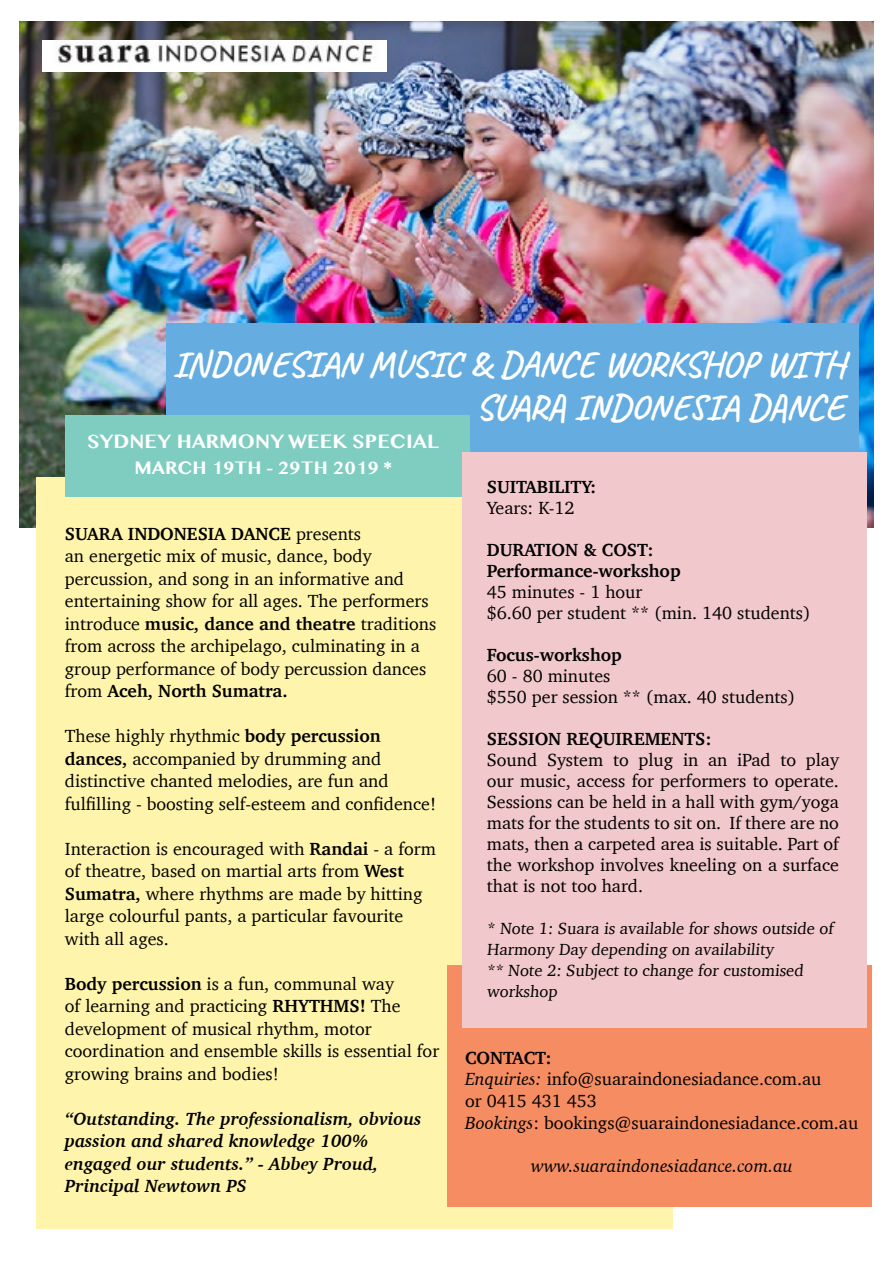
<style>
.page{position:relative;width:893px;height:1263px;background:#fff}
.page>*{position:absolute;margin:0;border:0;box-sizing:border-box;transform-origin:0 0}
.t1{font:700 36px/43.2px "Caveat";color:#fff;text-align:right}
.t2{font:700 22.5px "Khmer MN";color:#fff}
.t3{font:700 21px "Khmer MN";color:#fff}
.t4{font:18px/22.5px "Charter";color:#000}
.t5{font:italic 700 18px/22.5px "Charter";color:#000}
.t6{font:700 18px/21px "Charter";color:#000}
.t7{font:italic 18px "Charter";color:#000}
.t8{font:16.5px/21px "Charter";color:#000}
.s1{font-weight:700}
.s2{font-style:italic}
</style>
<div class="page">
<img style="left:19px;top:21px;width:855px;height:506px">
<div style="left:36px;top:477px;width:637px;height:752px;background:#fff4ac"></div>
<div style="left:448px;top:965px;width:424px;height:242px;background:#f68d62"></div>
<img style="left:42px;top:40px;width:344px;height:31px">
<div style="left:166px;top:323px;width:693px;height:135px;background:#65ade0"></div>
<div style="left:65px;top:416px;width:404px;height:81px;background:#7fcdc1"></div>
<div style="left:462px;top:452px;width:405px;height:576px;background:#f1c8cb"></div>
<h1 class="t1" style="left:172px;top:342px;width:673px">INDONESIAN MUSIC &amp; DANCE WORKSHOP WITH<br>SUARA INDONESIA DANCE</h1>
<p class="t2" style="left:87px;top:428px;width:354px">SYDNEY HARMONY WEEK SPECIAL</p>
<p class="t3" style="left:134px;top:454px;width:259px">MARCH 19TH - 29TH 2019 *</p>
<p class="t4" style="left:65px;top:522px;width:373px"><span class="s1">SUARA INDONESIA DANCE</span> presents<br>an energetic mix of music, dance, body percussion, and song in an informative and entertaining show for all ages. The performers introduce <span class="s1">music, dance and theatre</span> traditions from across the archipelago, culminating in a group performance of body percussion dances from <span class="s1">Aceh, North Sumatra.</span></p>
<p class="t4" style="left:65px;top:725px;width:373px">These highly rhythmic <span class="s1">body percussion dances,</span> accompanied by drumming and distinctive chanted melodies, are fun and fulfilling - boosting self-esteem and confidence!</p>
<p class="t4" style="left:65px;top:837px;width:373px">Interaction is encouraged with <span class="s1">Randai</span> - a form of theatre, based on martial arts from <span class="s1">West Sumatra,</span> where rhythms are made by hitting large colourful pants, a particular favourite with all ages.</p>
<p class="t4" style="left:65px;top:972px;width:376px"><span class="s1">Body percussion</span> is a fun, communal way<br>of learning and practicing <span class="s1">RHYTHMS!</span> The development of musical rhythm, motor coordination and ensemble skills is essential for growing brains and bodies!</p>
<p class="t5" style="left:65px;top:1107px;width:358px">“Outstanding. The professionalism, obvious passion and shared knowledge 100% engaged our students.” - Abbey Proud, Principal Newtown PS</p>
<p class="t6" style="left:487px;top:476px;width:111px">SUITABILITY:</p>
<p class="t4" style="left:487px;top:496px;width:89px">Years: K-12</p>
<p class="t6" style="left:487px;top:539px;width:195px">DURATION &amp; COST:<br>Performance-workshop</p>
<p class="t4" style="left:487px;top:581px;width:325px;line-height:21px">45 minutes - 1 hour<br>$6.60 per student ** (min. 140 students)</p>
<p class="t6" style="left:487px;top:644px;width:136px">Focus-workshop</p>
<p class="t4" style="left:487px;top:665px;width:310px;line-height:21px">60 - 80 minutes<br>$550 per session ** (max. 40 students)</p>
<p class="t6" style="left:487px;top:728px;width:226px">SESSION REQUIREMENTS:</p>
<p class="t4" style="left:487px;top:749px;width:354px;line-height:21px;text-align:justify">Sound System to plug in an iPad to play our music, access for performers to operate.<br>Sessions can be held in a hall with gym/yoga mats for the students to sit on. If there are no mats, then a carpeted area is suitable. Part of the workshop involves kneeling on a surface that is not too hard.</p>
<p class="t8" style="left:487px;top:917px;width:348px">* Note 1: Suara is available for shows outside of Harmony Day depending on availability<br>** Note 2: Subject to change for customised workshop</p>
<p class="t4" style="left:465px;top:1046px;width:395px;line-height:21.6px"><span class="s1">CONTACT:<br></span><span class="s2">Enquiries:</span> info@suaraindonesiadance.com.au<br>or 0415 431 453<br><span class="s2">Bookings</span>: bookings@suaraindonesiadance.com.au</p>
<p class="t7" style="left:531px;top:1150px;width:263px">www.suaraindonesiadance.com.au</p>
</div>
